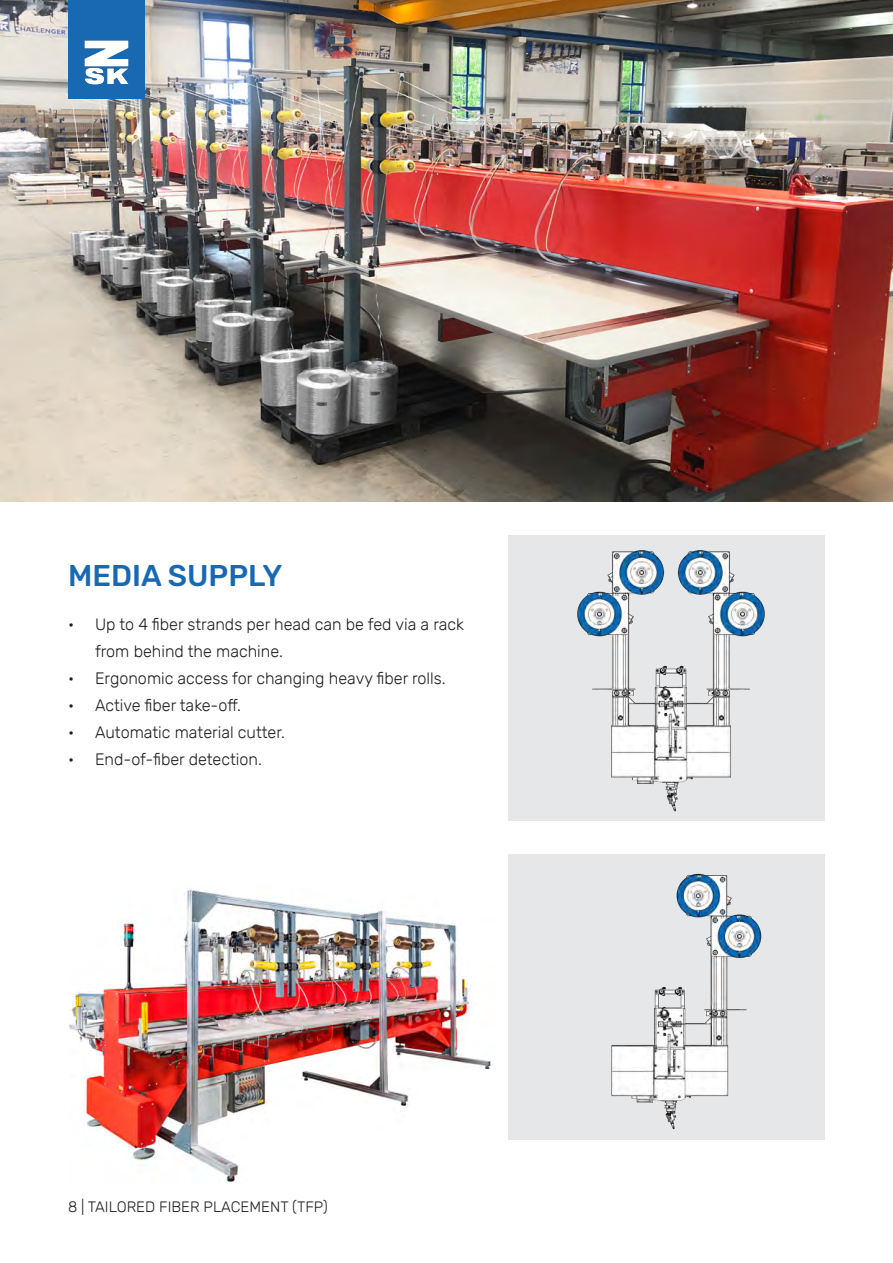
<style>
.page{position:relative;width:893px;height:1263px;background:#fff}
.page>*{position:absolute;margin:0;border:0;box-sizing:border-box;transform-origin:0 0}
.t1{font:500 30px "Rubik";color:#1969b2}
.t2{font:300 16.5px/27px "Rubik";color:#231f20}
.t3{font:300 15px "Rubik";color:#231f20}
</style>
<div class="page">
<div style="left:508px;top:854px;width:317px;height:286px;background:#e6e7e9"></div>
<div style="left:508px;top:535px;width:317px;height:286px;background:#e6e7e9"></div>
<img style="left:68px;top:889px;width:423px;height:293px">
<img style="left:0;top:0;width:893px;height:502px">
<img style="left:577px;top:550px;width:188px;height:262px">
<img style="left:611px;top:873px;width:151px;height:257px">
<div style="left:68px;top:0;width:77px;height:99px;background:#1969b2"></div>
<img style="left:84px;top:40px;width:45px;height:45px">
<p class="t1" style="left:68px;top:558px;width:216px">MEDIA SUPPLY</p>
<p class="t2" style="left:95px;top:611px;width:371px;text-indent:-27px">• Up to 4 fiber strands per head can be fed via a rack from behind the machine.</p>
<p class="t2" style="left:68px;top:665px;width:379px">• Ergonomic access for changing heavy fiber rolls.</p>
<p class="t2" style="left:68px;top:692px;width:174px">• Active fiber take-off.</p>
<p class="t2" style="left:68px;top:719px;width:219px">• Automatic material cutter.</p>
<p class="t2" style="left:68px;top:746px;width:195px">• End-of-fiber detection.</p>
<p class="t3" style="left:68px;top:1198px;width:261px">8 | TAILORED FIBER PLACEMENT (TFP)</p>
</div>
